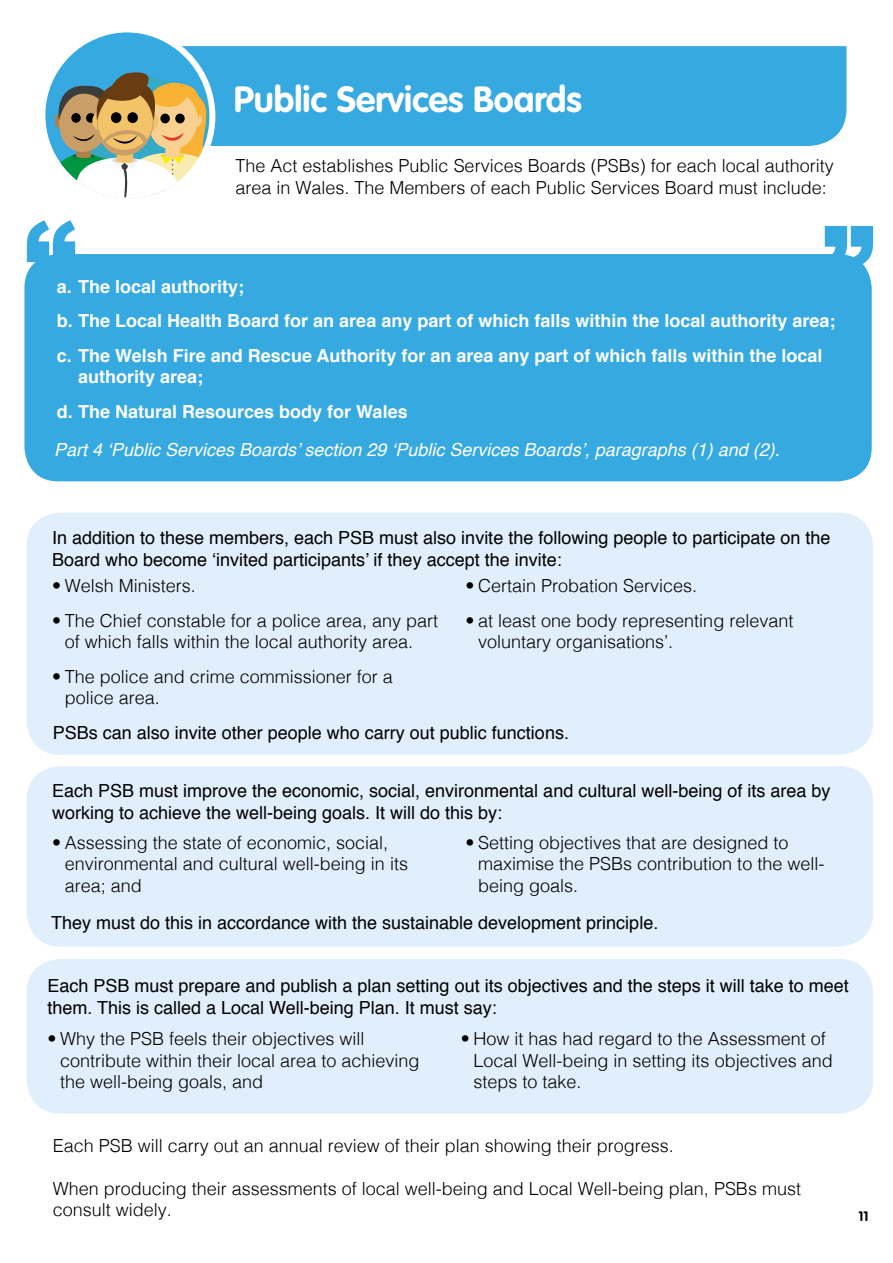
<style>
.page{position:relative;width:893px;height:1263px;background:#fff}
.page>*{position:absolute;margin:0;border:0;box-sizing:border-box;transform-origin:0 0}
.t1{font:700 36px "VAG Rounded Std";color:#fff}
.t2{font:300 18px/21.6px "Helvetica";color:#000}
.t3{font:18px/21.6px "Helvetica";color:#000}
.t4{font:700 18px/34.3px "Helvetica";color:#fff}
.t5{font:italic 18px "Helvetica";color:#fff}
.t6{font:700 13.5px "VAG Rounded Std";color:#000}
</style>
<div class="page">
<div style="left:181px;top:46px;width:665px;height:100px;background:#36a9e1"></div>
<div style="left:24px;top:254px;width:848px;height:227px;background:#36a9e1;border-radius:34px"></div>
<div style="left:27px;top:513px;width:846px;height:242px;background:#e1eefb;border-radius:34px"></div>
<div style="left:27px;top:766px;width:846px;height:180px;background:#e1eefb;border-radius:34px"></div>
<div style="left:27px;top:959px;width:846px;height:154px;background:#e1eefb;border-radius:34px"></div>
<div style="left:45px;top:31px;width:168px;height:168px;background:#36a9e1;border-radius:50%"></div>
<svg style="left:27px;top:65px;width:185px;height:197px"></svg>
<svg style="left:825px;top:226px;width:48px;height:42px"></svg>
<h1 class="t1" style="left:234px;top:78px;width:349px">Public Services Boards</h1>
<p class="t2" style="left:236px;top:153px;width:600px">The Act establishes Public Services Boards (PSBs) for each local authority area in Wales. The Members of each Public Services Board must include:</p>
<p class="t4" style="left:57px;top:270px;width:780px">a. The local authority;<br>b. The Local Health Board for an area any part of which falls within the local authority area; c. The Welsh Fire and Rescue Authority for an area any part of which falls within the local</p>
<p class="t4" style="left:57px;top:360px;width:352px;text-indent:21px">authority area;<br>d. The Natural Resources body for Wales</p>
<p class="t5" style="left:54px;top:435px;width:727px">Part 4 ‘Public Services Boards’ section 29 ‘Public Services Boards’, paragraphs (1) and (2).</p>
<p class="t3" style="left:52px;top:527px;width:780px">In addition to these members, each PSB must also invite the following people to participate on the<br>Board who become ‘invited participants’ if they accept the invite:</p>
<p class="t2" style="left:52px;top:574px;width:145px">• Welsh Ministers.</p>
<p class="t2" style="left:65px;top:608px;width:375px;text-indent:-13px">• The Chief constable for a police area, any part of which falls within the local authority area.</p>
<p class="t2" style="left:65px;top:664px;width:330px;text-indent:-13px">• The police and crime commissioner for a police area.</p>
<p class="t2" style="left:465px;top:574px;width:233px">• Certain Probation Services.</p>
<p class="t2" style="left:478px;top:608px;width:317px;text-indent:-13px">• at least one body representing relevant voluntary organisations’.</p>
<p class="t3" style="left:53px;top:722px;width:518px">PSBs can also invite other people who carry out public functions.</p>
<p class="t3" style="left:52px;top:780px;width:780px">Each PSB must improve the economic, social, environmental and cultural well-being of its area by working to achieve the well-being goals. It will do this by:</p>
<p class="t2" style="left:65px;top:830px;width:345px;text-indent:-13px">• Assessing the state of economic, social, environmental and cultural well-being in its area; and</p>
<p class="t2" style="left:478px;top:830px;width:348px;text-indent:-13px">• Setting objectives that are designed to maximise the PSBs contribution to the well&shy;being goals.</p>
<p class="t3" style="left:51px;top:912px;width:609px">They must do this in accordance with the sustainable development principle.</p>
<p class="t3" style="left:47px;top:975px;width:803px">Each PSB must prepare and publish a plan setting out its objectives and the steps it will take to meet them. This is called a Local Well-being Plan. It must say:</p>
<p class="t2" style="left:60px;top:1027px;width:361px;text-indent:-13px">• Why the PSB feels their objectives will contribute within their local area to achieving the well-being goals, and</p>
<p class="t2" style="left:474px;top:1027px;width:361px;text-indent:-13px">• How it has had regard to the Assessment of<br>Local Well-being in setting its objectives and steps to take.</p>
<p class="t2" style="left:53px;top:1133px;width:623px">Each PSB will carry out an annual review of their plan showing their progress.</p>
<p class="t2" style="left:53px;top:1176px;width:750px">When producing their assessments of local well-being and Local Well-being plan, PSBs must consult widely.</p>
<p class="t6" style="left:858px;top:1208px;width:11px">11</p>
</div>
